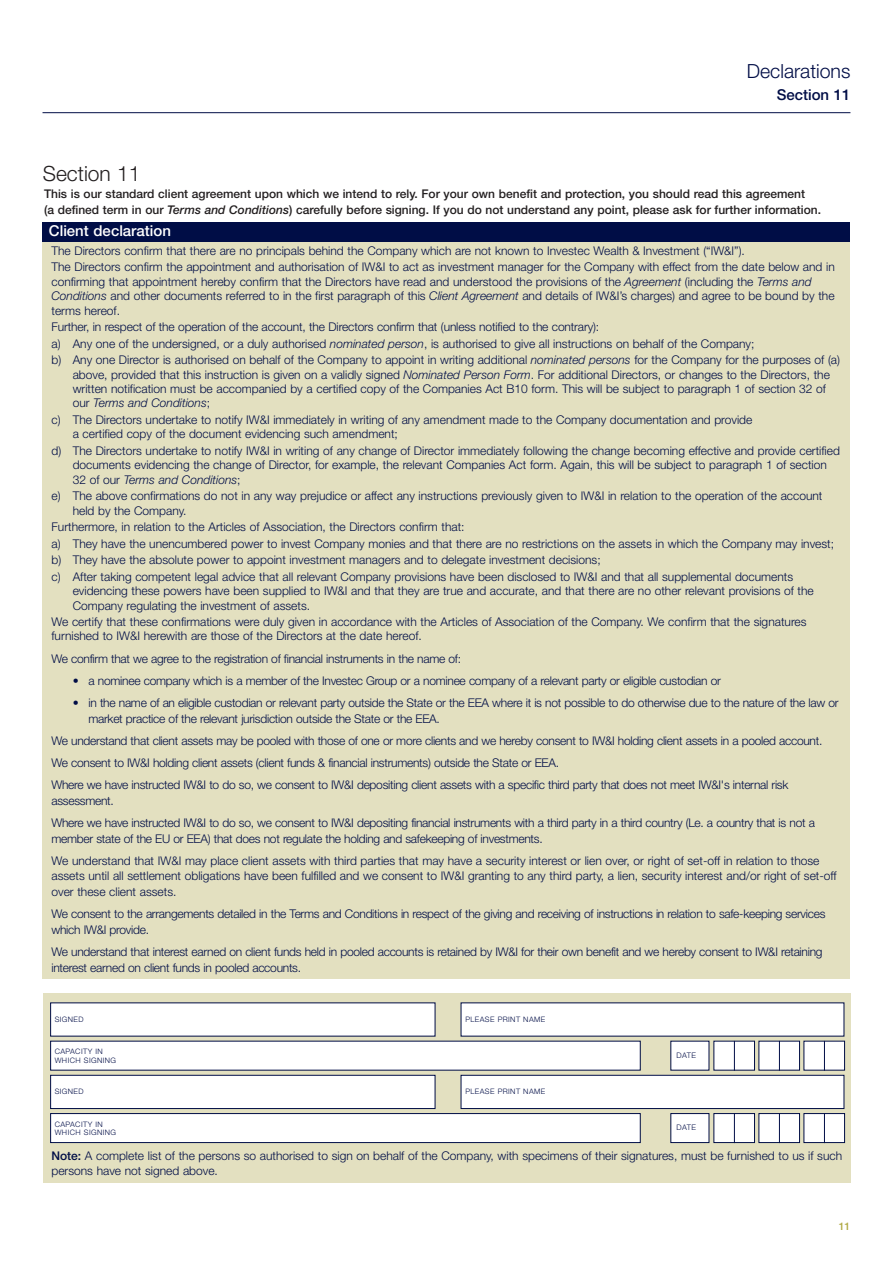
<style>
.page{position:relative;width:893px;height:1263px;background:#fff}
.page>*{position:absolute;margin:0;border:0;box-sizing:border-box;transform-origin:0 0}
.t1{font:300 21px "Helvetica Neue LT Std";color:#231f20}
.t2{font:300 19.5px "Helvetica Neue LT Std";color:#000d46}
.t3{font:500 15px "Helvetica Neue LT Std";color:#fff}
.t4{font:500 15px "Helvetica Neue LT Std";color:#000d46}
.t5{font:300 12px/14.4px "Helvetica Neue LT Std";color:#000d46}
.t6{font:300 12px/15.8px "Helvetica Neue LT Std";letter-spacing:-.02em;color:#000d46}
.t7{font:500 12px/15.8px "Helvetica Neue LT Std";color:#231f20}
.t8{font:500 10.5px "Helvetica Neue LT Std";color:#b1ab46}
.t9{font:300 7.65px "Helvetica Neue LT Std";letter-spacing:.055em;color:#000d46}
.t10{font:300 7.5px/8.2px "Helvetica Neue LT Std";letter-spacing:.055em;color:#000d46}
.s1{font-style:italic}
.s2{font-weight:500}
</style>
<div class="page">
<hr style="left:43px;top:112px;width:807px;height:1px;background:#000d46">
<div style="left:43px;top:242px;width:807px;height:737px;background:#e3e0c0"></div>
<div style="left:43px;top:222px;width:807px;height:20px;background:#000d46"></div>
<div style="left:43px;top:993px;width:808px;height:190px;background:#e3e0c0"></div>
<div style="left:51px;top:1003px;width:384px;height:33px;background:#fff"></div>
<div style="left:461px;top:1003px;width:383px;height:33px;background:#fff"></div>
<div style="left:51px;top:1041px;width:589px;height:29px;background:#fff"></div>
<div style="left:671px;top:1041px;width:38px;height:29px;background:#fff"></div>
<div style="left:714px;top:1041px;width:40px;height:29px;background:#fff"></div>
<div style="left:804px;top:1041px;width:40px;height:29px;background:#fff"></div>
<hr style="left:734px;top:1041px;width:1px;height:30px;background:#000d46">
<div style="left:759px;top:1041px;width:40px;height:29px;background:#fff"></div>
<hr style="left:779px;top:1041px;width:1px;height:30px;background:#000d46">
<hr style="left:824px;top:1041px;width:1px;height:30px;background:#000d46">
<div style="left:51px;top:1076px;width:384px;height:32px;background:#fff"></div>
<div style="left:50px;top:1075px;width:385px;height:34px;border:1px solid #000d46"></div>
<div style="left:461px;top:1076px;width:383px;height:32px;background:#fff"></div>
<div style="left:461px;top:1075px;width:383px;height:34px;border:1px solid #000d46"></div>
<div style="left:51px;top:1114px;width:589px;height:28px;background:#fff"></div>
<div style="left:50px;top:1113px;width:591px;height:30px;border:1px solid #000d46"></div>
<div style="left:671px;top:1114px;width:38px;height:28px;background:#fff"></div>
<div style="left:670px;top:1113px;width:39px;height:30px;border:1px solid #000d46"></div>
<div style="left:714px;top:1114px;width:40px;height:28px;background:#fff"></div>
<div style="left:713px;top:1113px;width:42px;height:30px;border:1px solid #000d46"></div>
<div style="left:804px;top:1114px;width:40px;height:28px;background:#fff"></div>
<div style="left:803px;top:1113px;width:42px;height:30px;border:1px solid #000d46"></div>
<hr style="left:734px;top:1113px;width:1px;height:30px;background:#000d46">
<div style="left:759px;top:1114px;width:40px;height:28px;background:#fff"></div>
<div style="left:758px;top:1113px;width:42px;height:30px;border:1px solid #000d46"></div>
<hr style="left:779px;top:1113px;width:1px;height:30px;background:#000d46">
<hr style="left:824px;top:1113px;width:1px;height:30px;background:#000d46">
<h2 class="t2" style="left:747px;top:64px;width:105px">Declarations</h2>
<p class="t4" style="left:777px;top:89px;width:75px">Section 11</p>
<h1 class="t1" style="left:43px;top:166px;width:99px">Section 11</h1>
<p class="t7" style="left:44px;top:187px;width:779px">This is our standard client agreement upon which we intend to rely. For your own benefit and protection, you should read this agreement<br>(a defined term in our <span class="s1">Terms and Conditions</span>) carefully before signing. If you do not understand any point, please ask for further information.</p>
<p class="t3" style="left:49px;top:225px;width:124px">Client declaration</p>
<p class="t5" style="left:51px;top:243px;width:785px;line-height:16.5px">The Directors confirm that there are no principals behind the Company which are not known to Investec Wealth &amp; Investment (“IW&amp;I”).<br>The Directors confirm the appointment and authorisation of IW&amp;I to act as investment manager for the Company with effect from the date below and in</p>
<p class="t5" style="left:51px;top:275px;width:785px">confirming that appointment hereby confirm that the Directors have read and understood the provisions of the <span class="s1">Agreement</span> (including the <span class="s1">Terms and<br>Conditions</span> and other documents referred to in the first paragraph of this <span class="s1">Client Agreement</span> and details of IW&amp;I’s charges) and agree to be bound by the terms hereof.</p>
<p class="t5" style="left:51px;top:320px;width:790px;line-height:16.5px">Further, in respect of the operation of the account, the Directors confirm that (unless notified to the contrary):<br>a) Any one of the undersigned, or a duly authorised <span class="s1">nominated person</span>, is authorised to give all instructions on behalf of the Company;<br>b) Any one Director is authorised on behalf of the Company to appoint in writing additional <span class="s1">nominated persons</span> for the Company for the purposes of (a)</p>
<p class="t5" style="left:73px;top:368px;width:759px">above, provided that this instruction is given on a validly signed <span class="s1">Nominated Person Form</span>. For additional Directors, or changes to the Directors, the written notification must be accompanied by a certified copy of the Companies Act B10 form. This will be subject to paragraph 1 of section 32 of our <span class="s1">Terms and Conditions</span>;</p>
<p class="t5" style="left:73px;top:414px;width:681px;text-indent:-21px">c) The Directors undertake to notify IW&amp;I immediately in writing of any amendment made to the Company documentation and provide a certified copy of the document evidencing such amendment;</p>
<p class="t5" style="left:73px;top:444px;width:769px;text-indent:-21px">d) The Directors undertake to notify IW&amp;I in writing of any change of Director immediately following the change becoming effective and provide certified documents evidencing the change of Director, for example, the relevant Companies Act form. Again, this will be subject to paragraph 1 of section<br>32 of our <span class="s1">Terms and Conditions</span>;</p>
<p class="t5" style="left:73px;top:490px;width:751px;text-indent:-21px">e) The above confirmations do not in any way prejudice or affect any instructions previously given to IW&amp;I in relation to the operation of the account held by the Company.</p>
<p class="t5" style="left:51px;top:520px;width:784px;line-height:16.5px">Furthermore, in relation to the Articles of Association, the Directors confirm that:<br>a) They have the unencumbered power to invest Company monies and that there are no restrictions on the assets in which the Company may invest; b) They have the absolute power to appoint investment managers and to delegate investment decisions;<br>c) After taking competent legal advice that all relevant Company provisions have been disclosed to IW&amp;I and that all supplemental documents</p>
<p class="t5" style="left:73px;top:585px;width:743px">evidencing these powers have been supplied to IW&amp;I and that they are true and accurate, and that there are no other relevant provisions of the<br>Company regulating the investment of assets.</p>
<p class="t5" style="left:51px;top:616px;width:757px">We certify that these confirmations were duly given in accordance with the Articles of Association of the Company. We confirm that the signatures furnished to IW&amp;I herewith are those of the Directors at the date hereof.</p>
<p class="t6" style="left:51px;top:651px;width:411px">We confirm that we agree to the registration of financial instruments in the name of:</p>
<p class="t6" style="left:73px;top:674px;width:650px">• a nominee company which is a member of the Investec Group or a nominee company of a relevant party or eligible custodian or</p>
<p class="t6" style="left:88px;top:696px;width:752px;text-indent:-16px">• in the name of an eligible custodian or relevant party outside the State or the EEA where it is not possible to do otherwise due to the nature of the law or market practice of the relevant jurisdiction outside the State or the EEA.</p>
<p class="t6" style="left:51px;top:730px;width:772px;line-height:22.2px">We understand that client assets may be pooled with those of one or more clients and we hereby consent to IW&amp;I holding client assets in a pooled account.<br>We consent to IW&amp;I holding client assets (client funds &amp; financial instruments) outside the State or EEA.<br>Where we have instructed IW&amp;I to do so, we consent to IW&amp;I depositing client assets with a specific third party that does not meet IW&amp;I's internal risk</p>
<p class="t6" style="left:51px;top:790px;width:765px;line-height:22.2px">assessment.<br>Where we have instructed IW&amp;I to do so, we consent to IW&amp;I depositing financial instruments with a third party in a third country (Le. a country that is not a</p>
<p class="t5" style="left:51px;top:828px;width:769px;line-height:22.2px">member state of the EU or EEA) that does not regulate the holding and safekeeping of investments.<br>We understand that IW&amp;I may place client assets with third parties that may have a security interest or lien over, or right of set-off in relation to those</p>
<p class="t5" style="left:51px;top:869px;width:787px;line-height:15.8px">assets until all settlement obligations have been fulfilled and we consent to IW&amp;I granting to any third party, a lien, security interest and/or right of set-off over these client assets.</p>
<p class="t6" style="left:51px;top:907px;width:776px">We consent to the arrangements detailed in the Terms and Conditions in respect of the giving and receiving of instructions in relation to safe-keeping services which IW&amp;I provide.</p>
<p class="t6" style="left:51px;top:945px;width:773px">We understand that interest earned on client funds held in pooled accounts is retained by IW&amp;I for their own benefit and we hereby consent to IW&amp;I retaining interest earned on client funds in pooled accounts.</p>
<p class="t10" style="left:55px;top:1015px;width:30px">SIGNED</p>
<p class="t10" style="left:465px;top:1015px;width:81px">PLEASE PRINT NAME</p>
<p class="t10" style="left:55px;top:1048px;width:63px">CAPACITY IN<br>WHICH SIGNING</p>
<p class="t9" style="left:676px;top:1052px;width:21px">DATE</p>
<p class="t10" style="left:55px;top:1088px;width:30px">SIGNED</p>
<p class="t10" style="left:465px;top:1088px;width:81px">PLEASE PRINT NAME</p>
<p class="t10" style="left:55px;top:1121px;width:63px">CAPACITY IN<br>WHICH SIGNING</p>
<p class="t9" style="left:676px;top:1124px;width:21px">DATE</p>
<p class="t5" style="left:51px;top:1148px;width:792px;line-height:15.8px"><span class="s2">Note:</span> A complete list of the persons so authorised to sign on behalf of the Company, with specimens of their signatures, must be furnished to us if such persons have not signed above.</p>
<p class="t8" style="left:839px;top:1223px;width:13px">11</p>
</div>
